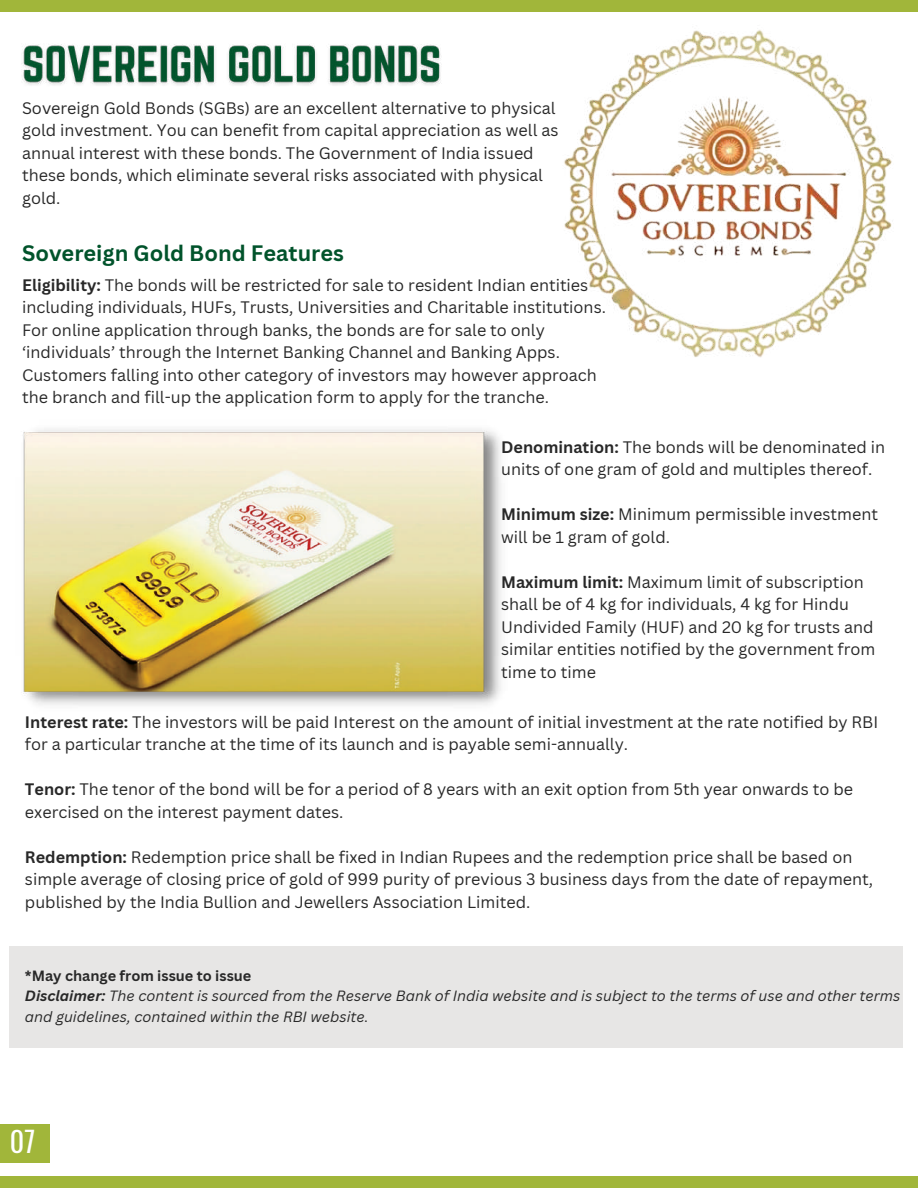
<style>
.page{position:relative;width:918px;height:1188px;background:#fff}
.page>*{position:absolute;margin:0;border:0;box-sizing:border-box;transform-origin:0 0}
.t1{font:28.05px "Oswald";color:#fff}
.t2{font:700 21.75px "Canva Sans";color:#01532b}
.t3{font:16.2px/22.5px "Canva Sans";color:#282828}
.t4{font:italic 14.55px/20.5px "Canva Sans";color:#282828}
.s1{font-weight:700}
.s2{font-weight:700;font-style:normal}
</style>
<div class="page">
<div style="left:0;top:0;width:918px;height:12px;background:#a1b63a"></div>
<div style="left:0;top:1176px;width:918px;height:12px;background:#a1b63a"></div>
<div style="left:0;top:1124px;width:49px;height:38px;background:#a1b63a"></div>
<img style="left:564px;top:30px;width:328px;height:327px">
<img style="left:23px;top:429px;width:478px;height:277px">
<img style="left:21px;top:44px;width:420px;height:41px">
<div style="left:10px;top:946px;width:893px;height:102px;background:#e7e6e5"></div>
<p class="t3" style="left:22px;top:96px;width:538px">Sovereign Gold Bonds (SGBs) are an excellent alternative to physical gold investment. You can benefit from capital appreciation as well as annual interest with these bonds. The Government of India issued these bonds, which eliminate several risks associated with physical gold.</p>
<h2 class="t2" style="left:22px;top:238px;width:323px">Sovereign Gold Bond Features</h2>
<p class="t3" style="left:22px;top:273px;width:585px"><span class="s1">Eligibility:</span> The bonds will be restricted for sale to resident Indian entities including individuals, HUFs, Trusts, Universities and Charitable institutions.<br>For online application through banks, the bonds are for sale to only ‘individuals’ through the Internet Banking Channel and Banking Apps.<br>Customers falling into other category of investors may however approach the branch and fill-up the application form to apply for the tranche.</p>
<p class="t3" style="left:501px;top:435px;width:385px"><span class="s1">Denomination:</span> The bonds will be denominated in units of one gram of gold and multiples thereof.</p>
<p class="t3" style="left:501px;top:502px;width:378px"><span class="s1">Minimum size:</span> Minimum permissible investment will be 1 gram of gold.</p>
<p class="t3" style="left:501px;top:570px;width:376px"><span class="s1">Maximum limit:</span> Maximum limit of subscription shall be of 4 kg for individuals, 4 kg for Hindu Undivided Family (HUF) and 20 kg for trusts and similar entities notified by the government from time to time</p>
<p class="t3" style="left:25px;top:710px;width:855px"><span class="s1">Interest rate:</span> The investors will be paid Interest on the amount of initial investment at the rate notified by RBI for a particular tranche at the time of its launch and is payable semi-annually.</p>
<p class="t3" style="left:25px;top:778px;width:830px"><span class="s1">Tenor:</span> The tenor of the bond will be for a period of 8 years with an exit option from 5th year onwards to be exercised on the interest payment dates.</p>
<p class="t3" style="left:25px;top:845px;width:850px"><span class="s1">Redemption:</span> Redemption price shall be fixed in Indian Rupees and the redemption price shall be based on simple average of closing price of gold of 999 purity of previous 3 business days from the date of repayment, published by the India Bullion and Jewellers Association Limited.</p>
<p class="t4" style="left:25px;top:965px;width:877px"><span class="s2">*May change from issue to issue<br></span><span class="s1">Disclaimer:</span> The content is sourced from the Reserve Bank of India website and is subject to the terms of use and other terms and guidelines, contained within the RBI website.</p>
<h1 class="t1" style="left:10px;top:1119px;width:27px">07</h1>
</div>
